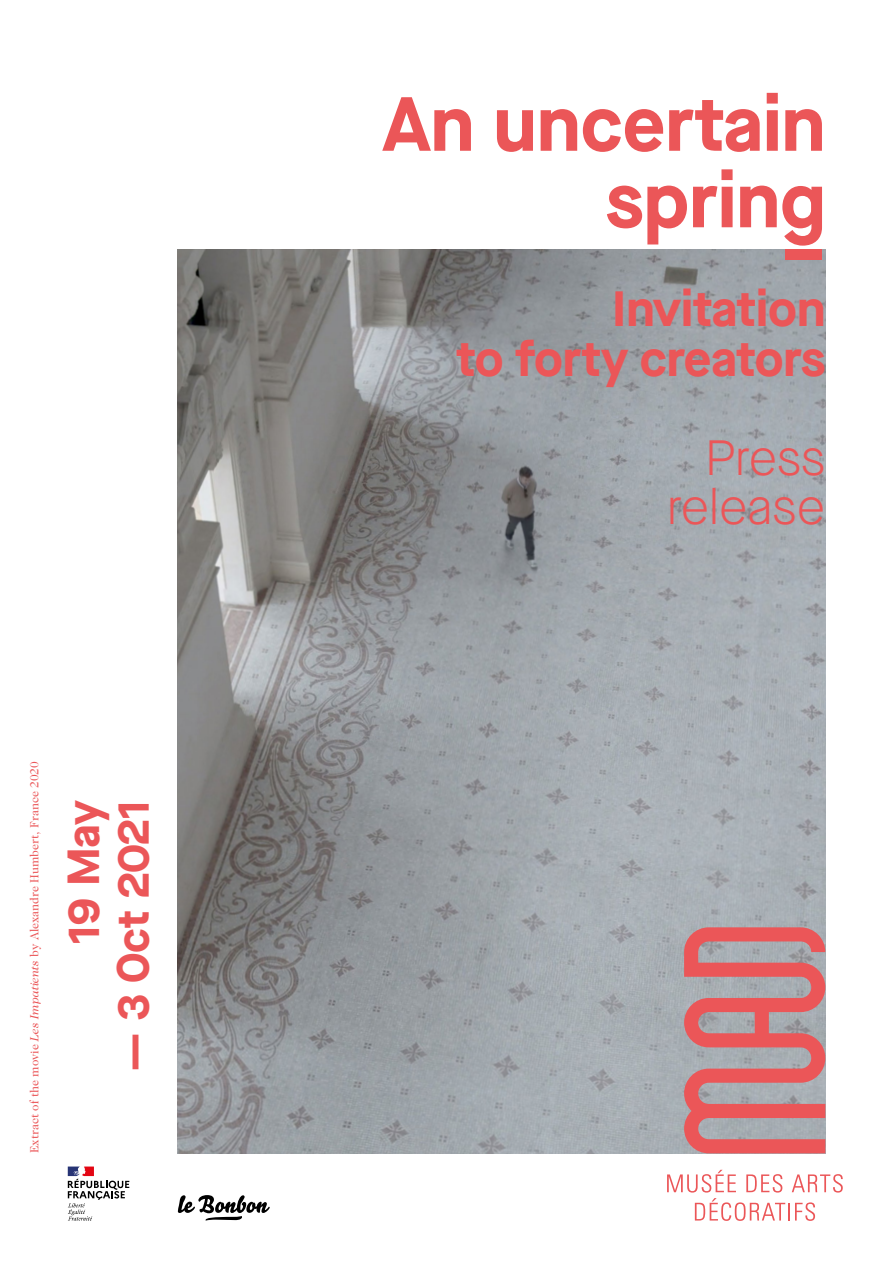
<style>
.page{position:relative;width:893px;height:1263px;background:#fff}
.page>*{position:absolute;margin:0;border:0;box-sizing:border-box;transform-origin:0 0}
.t1{font:700 76.5px/76.5px "Maison Neue";color:#eb5658;text-align:right}
.t2{font:700 49.5px/49.5px "Maison Neue";color:#eb5658;text-align:right}
.t3{font:300 49.5px/49.5px "Maison Neue";letter-spacing:-.005em;color:#eb5658;text-align:right}
.t4{font:700 45px "Maison Neue";letter-spacing:-.015em;color:#eb5658}
.t5{font:12px "Caslon Two Twenty Four";color:#eb5658}
.s1{font-style:italic}
</style>
<div class="page">
<svg style="left:68px;top:1166px;width:61px;height:54px"></svg>
<svg style="left:178px;top:1195px;width:92px;height:25px"></svg>
<img style="left:178px;top:250px;width:647px;height:903px">
<svg style="left:684px;top:927px;width:141px;height:226px;background:#c68387"></svg>
<svg style="left:667px;top:1170px;width:69px;height:22px"></svg>
<svg style="left:746px;top:1174px;width:36px;height:18px"></svg>
<svg style="left:792px;top:1174px;width:51px;height:18px"></svg>
<svg style="left:695px;top:1198px;width:120px;height:23px"></svg>
<p class="t5" style="left:28px;top:1153px;width:394px;rotate:-90deg">Extract of the movie <span class="s1">Les Impatients</span> by Alexandre Humbert, France 2020</p>
<h3 class="t4" style="left:52px;top:944px;width:145px;rotate:-90deg">19 May</h3>
<h3 class="t4" style="left:101px;top:1071px;width:272px;rotate:-90deg">— 3 Oct 2021</h3>
<h1 class="t1" style="left:383px;top:83px;width:444px">An uncertain spring</h1>
<h1 class="t1" style="left:783px;top:209px;width:44px">–</h1>
<h2 class="t2" style="left:456px;top:283px;width:370px">Invitation<br>to forty creators</h2>
<h2 class="t3" style="left:667px;top:433px;width:160px">Press release</h2>
</div>
